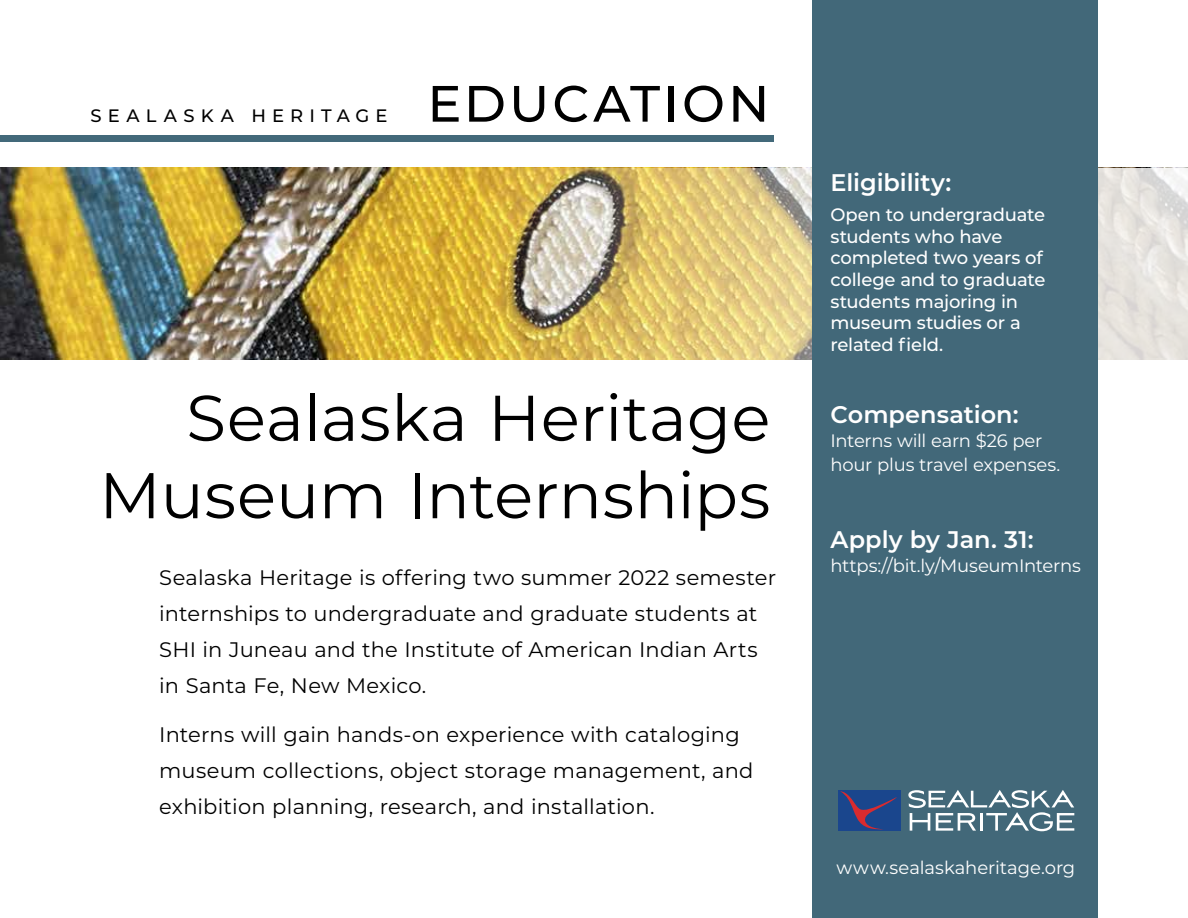
<style>
.page{position:relative;width:1188px;height:918px;background:#fff}
.page>*{position:absolute;margin:0;border:0;box-sizing:border-box;transform-origin:0 0}
.t1{font:64.5px/77.4px "Montserrat";color:#000;text-align:right}
.t2{font:500 51px "Montserrat";letter-spacing:.06em;color:#000}
.t3{font:600 24px "Montserrat";color:#fff}
.t4{font:21px/36px "Montserrat";letter-spacing:.01em;color:#000}
.t5{font:500 18px/21.6px "Montserrat";letter-spacing:-.01em;color:#fff}
.t6{font:18px/24px "Montserrat";letter-spacing:-.01em;color:#fff}
.t7{font:500 18px "Montserrat";letter-spacing:.345em;color:#000}
</style>
<div class="page">
<div style="left:0;top:135px;width:774px;height:7px;background:#43697a"></div>
<img style="left:0;top:168px;width:1188px;height:192px">
<div style="left:812px;top:0;width:286px;height:918px;background:#426879"></div>
<div style="left:838px;top:790px;width:62px;height:41px;background:#1a468d"></div>
<svg style="left:840px;top:791px;width:57px;height:38px"></svg>
<svg style="left:908px;top:790px;width:166px;height:41px"></svg>
<p class="t7" style="left:90px;top:103px;width:299px">SEALASKA HERITAGE</p>
<h2 class="t2" style="left:427px;top:68px;width:344px">EDUCATION</h2>
<h1 class="t1" style="left:99px;top:377px;width:673px">Sealaska Heritage<br>Museum Internships</h1>
<p class="t4" style="left:159px;top:559px;width:618px">Sealaska Heritage is offering two summer 2022 semester internships to undergraduate and graduate students at SHI in Juneau and the Institute of American Indian Arts in Santa Fe, New Mexico.</p>
<p class="t4" style="left:159px;top:716px;width:596px">Interns will gain hands-on experience with cataloging museum collections, object storage management, and exhibition planning, research, and installation.</p>
<p class="t3" style="left:830px;top:165px;width:122px">Eligibility:</p>
<p class="t5" style="left:830px;top:203px;width:217px">Open to undergraduate students who have completed two years of college and to graduate students majoring in museum studies or a related field.</p>
<p class="t3" style="left:830px;top:397px;width:190px">Compensation:</p>
<p class="t6" style="left:830px;top:428px;width:231px">Interns will earn $26 per hour plus travel expenses.</p>
<p class="t3" style="left:830px;top:522px;width:205px">Apply by Jan. 31:</p>
<p class="t6" style="left:830px;top:553px;width:252px">https://bit.ly/MuseumInterns</p>
<p class="t6" style="left:837px;top:855px;width:240px">www.sealaskaheritage.org</p>
</div>
